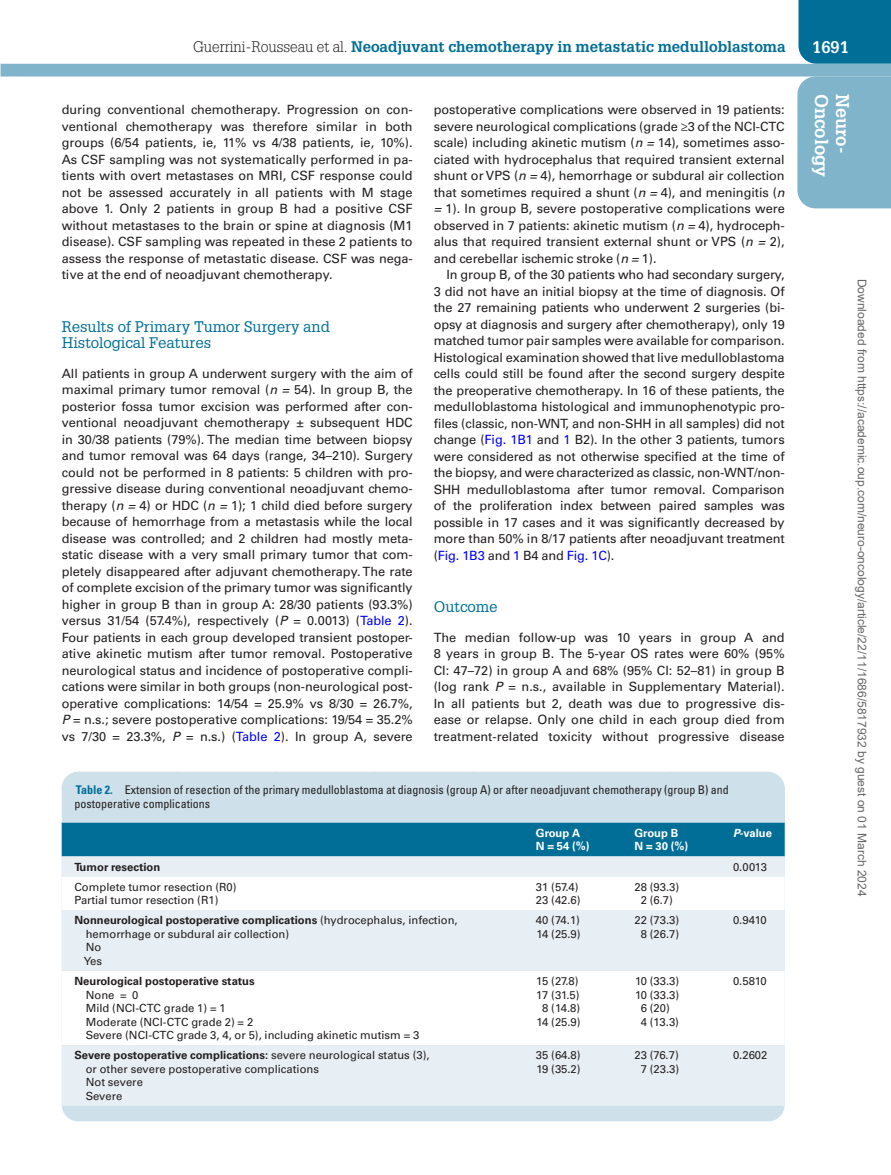
<style>
.page{position:relative;width:891px;height:1175px;background:#fff}
.page>*{position:absolute;margin:0;border:0;box-sizing:border-box;transform-origin:0 0}
.t1{font:700 18px "Glypha LT Std";color:#fff}
.t2{font:700 16.5px "Glypha LT Std";color:#fff}
.t3{font:700 15px "Glypha LT Std";color:#006e96}
.t4{font:15px/16.5px "Glypha LT Std";color:#006e96}
.t5{font:12.75px/16.5px "Univers LT Std";letter-spacing:-.005em;color:#231f20;text-align:justify}
.t6{font:condensed 12px/13.5px "Univers LT Std";color:#231f20}
.t7{font:12px "Arial";color:#666}
.t8{font:11.25px/13.5px "Univers LT Std";color:#231f20}
.t9{font:700 11.25px "Univers LT Std";color:#231f20}
.t10{font:700 11.25px/13.5px "Univers LT Std";color:#fff}
.s1{font-weight:300;color:#231f20}
.s2{font-style:italic}
.s3{color:#00f}
.s4{font-weight:700;color:#006e96}
.s5{font-weight:700}
</style>
<div class="page">
<div style="left:799px;top:0;width:92px;height:64px;background:#006e96"></div>
<div style="left:1px;top:64px;width:890px;height:12px;background:#7fb4ca"></div>
<div style="left:797px;top:76px;width:94px;height:132px;background:#7fb4ca"></div>
<div style="left:62px;top:772px;width:723px;height:349px;background:#cee0ea;border-radius:16px"></div>
<div style="left:78px;top:771px;width:689px;height:33px;background:#cee0ea"></div>
<svg style="left:177px;top:771px;width:541px;height:1px"></svg>
<hr style="left:767px;top:771px;width:1px;height:33px;background:#cee0ea">
<div style="left:62px;top:822px;width:723px;height:34px;background:#006e96"></div>
<div style="left:62px;top:856px;width:723px;height:249px;background:#e8eff4"></div>
<svg style="left:62px;top:876px;width:723px;height:169px;background:#f6f9fa"></svg>
<p class="t3" style="left:193px;top:37px;width:594px"><span class="s1">Guerrini-Rousseau et al.</span> Neoadjuvant chemotherapy in metastatic medulloblastoma</p>
<p class="t2" style="left:812px;top:37px;width:38px">1691</p>
<h1 class="t1" style="left:833px;top:94px;width:85px;rotate:90deg">Oncology</h1>
<h1 class="t1" style="left:854px;top:94px;width:61px;rotate:90deg">Neuro-</h1>
<p class="t5" style="left:434px;top:102px;width:353px">postoperative complications were observed in 19 patients: severe neurological complications (grade ≥3 of the NCI-CTC scale) including akinetic mutism (<span class="s2">n =</span> 14), sometimes asso&shy;ciated with hydrocephalus that required transient external shunt or VPS (<span class="s2">n =</span> 4), hemorrhage or subdural air collection that sometimes required a shunt (<span class="s2">n =</span> 4), and meningitis (<span class="s2">n =</span> 1). In group B, severe postoperative complications were observed in 7 patients: akinetic mutism (<span class="s2">n =</span> 4), hydroceph&shy;alus that required transient external shunt or VPS (<span class="s2">n =</span> 2), and cerebellar ischemic stroke (<span class="s2">n =</span> 1).</p>
<p class="t5" style="left:434px;top:266px;width:353px;text-indent:13px">In group B, of the 30 patients who had secondary surgery, 3 did not have an initial biopsy at the time of diagnosis. Of the 27 remaining patients who underwent 2 surgeries (bi&shy;opsy at diagnosis and surgery after chemotherapy), only 19 matched tumor pair samples were available for comparison.<br>Histological examination showed that live medulloblastoma cells could still be found after the second surgery despite the preoperative chemotherapy. In 16 of these patients, the medulloblastoma histological and immunophenotypic pro&shy;files (classic, non-WNT, and non-SHH in all samples) did not change (<span class="s3">Fig. 1B1</span> and <span class="s3">1</span> B2). In the other 3 patients, tumors were considered as not otherwise specified at the time of the biopsy, and were characterized as classic, non-WNT/non-SHH medulloblastoma after tumor removal. Comparison of the proliferation index between paired samples was possible in 17 cases and it was significantly decreased by more than 50% in 8/17 patients after neoadjuvant treatment (<span class="s3">Fig. 1B3</span> and <span class="s3">1</span> B4 and <span class="s3">Fig. 1C</span>).</p>
<p class="t4" style="left:434px;top:598px;width:65px">Outcome</p>
<p class="t5" style="left:434px;top:629px;width:353px">The median follow-up was 10 years in group A and 8 years in group B. The 5-year OS rates were 60% (95% CI: 47–72) in group A and 68% (95% CI: 52–81) in group B (log rank <span class="s2">P</span> = n.s., available in Supplementary Material).<br>In all patients but 2, death was due to progressive dis&shy;ease or relapse. Only one child in each group died from treatment-related toxicity without progressive disease</p>
<p class="t5" style="left:62px;top:102px;width:353px">during conventional chemotherapy. Progression on con&shy;ventional chemotherapy was therefore similar in both groups (6/54 patients, ie, 11% vs 4/38 patients, ie, 10%).<br>As CSF sampling was not systematically performed in pa&shy;tients with overt metastases on MRI, CSF response could not be assessed accurately in all patients with M stage above 1. Only 2 patients in group B had a positive CSF without metastases to the brain or spine at diagnosis (M1 disease). CSF sampling was repeated in these 2 patients to assess the response of metastatic disease. CSF was nega&shy;tive at the end of neoadjuvant chemotherapy.</p>
<p class="t4" style="left:62px;top:318px;width:270px">Results of Primary Tumor Surgery and<br>Histological Features</p>
<p class="t5" style="left:62px;top:365px;width:353px">All patients in group A underwent surgery with the aim of maximal primary tumor removal (<span class="s2">n =</span> 54). In group B, the posterior fossa tumor excision was performed after con&shy;ventional neoadjuvant chemotherapy ± subsequent HDC in 30/38 patients (79%). The median time between biopsy and tumor removal was 64 days (range, 34–210). Surgery could not be performed in 8 patients: 5 children with pro&shy;gressive disease during conventional neoadjuvant chemo&shy;therapy (<span class="s2">n =</span> 4) or HDC (<span class="s2">n =</span> 1); 1 child died before surgery because of hemorrhage from a metastasis while the local disease was controlled; and 2 children had mostly meta&shy;static disease with a very small primary tumor that com&shy;pletely disappeared after adjuvant chemotherapy. The rate of complete excision of the primary tumor was significantly higher in group B than in group A: 28/30 patients (93.3%) versus 31/54 (57.4%), respectively (<span class="s2">P</span> = 0.0013) (<span class="s3">Table 2</span>).<br>Four patients in each group developed transient postoper&shy;ative akinetic mutism after tumor removal. Postoperative neurological status and incidence of postoperative compli&shy;cations were similar in both groups (non-neurological post&shy;operative complications: 14/54 = 25.9% vs 8/30 = 26.7%, <span class="s2">P</span> = n.s.; severe postoperative complications: 19/54 = 35.2% vs 7/30 = 23.3%, <span class="s2">P</span> = n.s.) (<span class="s3">Table 2</span>). In group A, severe</p>
<p class="t7" style="left:866px;top:279px;width:619px;rotate:90deg">Downloaded from https://academic.oup.com/neuro-oncology/article/22/11/1686/5817932 by guest on 01 March 2024</p>
<p class="t6" style="left:74px;top:783px;width:656px"><span class="s4">Table 2.</span> Extension of resection of the primary medulloblastoma at diagnosis (group A) or after neoadjuvant chemotherapy (group B) and postoperative complications</p>
<p class="t10" style="left:536px;top:826px;width:55px">Group A<br>N = 54 (%)</p>
<p class="t10" style="left:634px;top:826px;width:55px">Group B<br>N = 30 (%)</p>
<p class="t10" style="left:733px;top:826px;width:40px"><span class="s2">P</span>-value</p>
<p class="t9" style="left:74px;top:860px;width:87px">Tumor resection</p>
<p class="t8" style="left:733px;top:860px;width:36px">0.0013</p>
<p class="t8" style="left:74px;top:880px;width:164px">Complete tumor resection (R0)<br>Partial tumor resection (R1)</p>
<p class="t8" style="left:536px;top:880px;width:46px">31 (57.4)<br>23 (42.6)</p>
<p class="t8" style="left:634px;top:880px;width:46px;text-align:center">28 (93.3)<br>2 (6.7)</p>
<p class="t8" style="left:84px;top:913px;width:376px;text-indent:-9px"><span class="s5">Nonneurological postoperative complications</span> (hydrocephalus, infection, hemorrhage or subdural air collection)<br>No<br>Yes</p>
<p class="t8" style="left:536px;top:913px;width:46px">40 (74.1)<br>14 (25.9)</p>
<p class="t8" style="left:634px;top:913px;width:46px;text-align:center">22 (73.3)<br>8 (26.7)</p>
<p class="t8" style="left:733px;top:913px;width:35px">0.9410</p>
<p class="t9" style="left:74px;top:974px;width:182px">Neurological postoperative status</p>
<p class="t8" style="left:86px;top:987px;width:335px">None = 0<br>Mild (NCI-CTC grade 1) = 1<br>Moderate (NCI-CTC grade 2) = 2<br>Severe (NCI-CTC grade 3, 4, or 5), including akinetic mutism = 3</p>
<p class="t8" style="left:536px;top:974px;width:46px;text-align:center">15 (27.8)<br>17 (31.5)<br>8 (14.8)<br>14 (25.9)</p>
<p class="t8" style="left:635px;top:974px;width:46px;text-align:center">10 (33.3)<br>10 (33.3)<br>6 (20)<br>4 (13.3)</p>
<p class="t8" style="left:733px;top:974px;width:35px">0.5810</p>
<p class="t8" style="left:86px;top:1048px;width:345px;text-indent:-11px"><span class="s5">Severe postoperative complications:</span> severe neurological status (3), or other severe postoperative complications<br>Not severe<br>Severe</p>
<p class="t8" style="left:536px;top:1048px;width:46px">35 (64.8)<br>19 (35.2)</p>
<p class="t8" style="left:634px;top:1048px;width:46px;text-align:center">23 (76.7)<br>7 (23.3)</p>
<p class="t8" style="left:733px;top:1048px;width:36px">0.2602</p>
</div>
